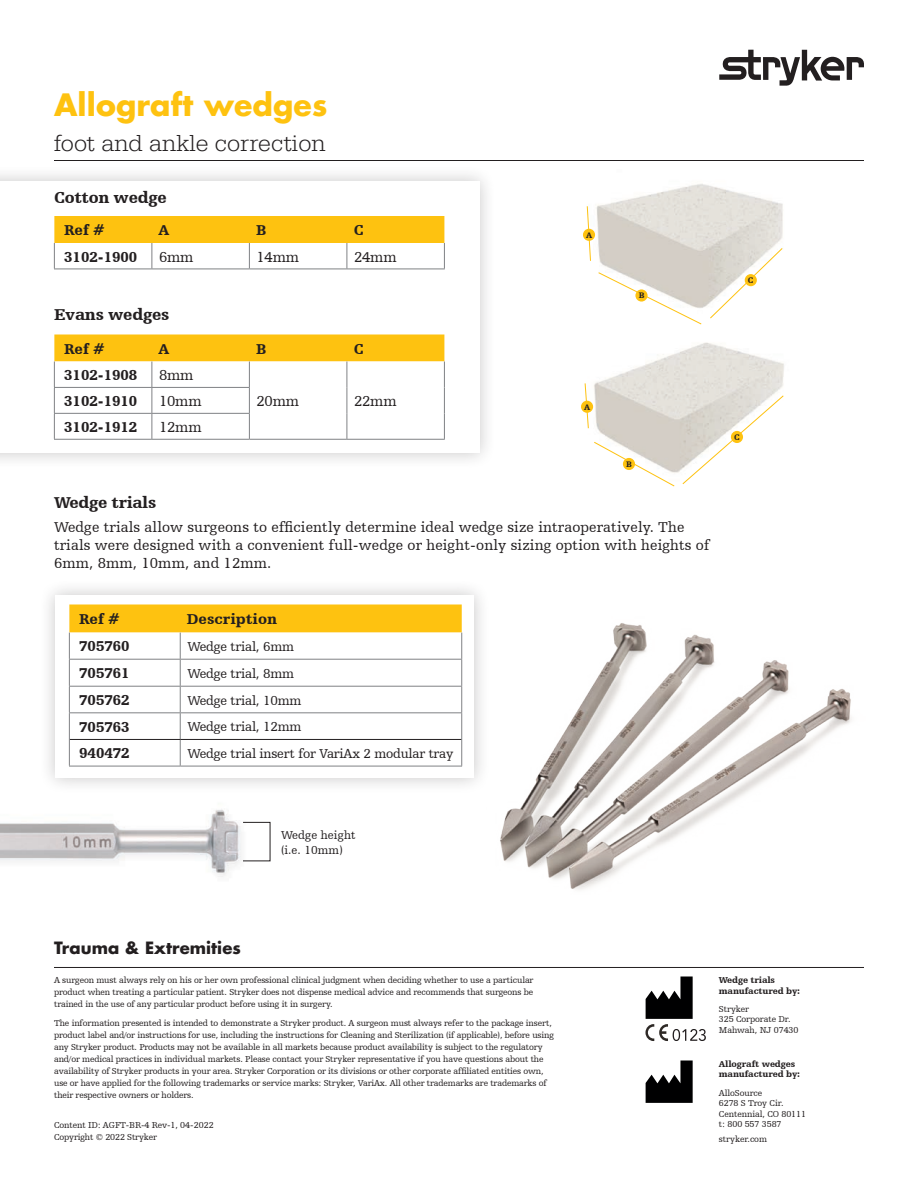
<style>
.page{position:relative;width:918px;height:1188px;background:#fff}
.page>*{position:absolute;margin:0;border:0;box-sizing:border-box;transform-origin:0 0}
.t1{font:700 30px "Futura For Stryker";letter-spacing:.005em;color:#fec210}
.t2{font:300 24px "URW Egyptienne TOT";letter-spacing:.005em;color:#231f20}
.t3{font:900 16.5px "Humanist Slabserif 712 BT";letter-spacing:-.015em;color:#231f20}
.t4{font:700 16.5px "Futura For Stryker";letter-spacing:.005em;color:#231f20}
.table_body-new{font:15px/18px "Humanist Slabserif 712 BT";letter-spacing:.005em;color:#231f20}
.table_head-new{font:900 15px "Humanist Slabserif 712 BT";color:#231f20}
.main_table_head-new{font:900 15px "Humanist Slabserif 712 BT";color:#231f20}
.table_body-new-2{font:13.5px "Humanist Slabserif 712 BT";letter-spacing:-.015em;color:#231f20}
.t5{font:12px/15px "Humanist Slabserif 712 BT";letter-spacing:.005em;color:#231f20}
.legal_info{font:9px/12px "Humanist Slabserif 712 BT";letter-spacing:-.015em;color:#231f20}
.legal_info-2{font:900 9px/10.5px "Humanist Slabserif 712 BT";letter-spacing:-.01em;color:#231f20}
.t6{font:900 8.4px "Humanist Slabserif 712 BT";color:#231f20}
.s1{font-family:"Humst Slab 712 BT"}
</style>
<div class="page">
<svg style="left:646px;top:1060px;width:47px;height:43px"></svg>
<svg style="left:645px;top:976px;width:61px;height:65px"></svg>
<svg style="left:719px;top:50px;width:145px;height:36px"></svg>
<hr style="left:54px;top:160px;width:810px;height:1px;background:#231f20">
<img style="left:0;top:809px;width:271px;height:68px">
<img style="left:500px;top:623px;width:352px;height:267px">
<img style="left:581px;top:184px;width:203px;height:289px">
<svg style="left:586px;top:205px;width:5px;height:57px"></svg>
<svg style="left:598px;top:272px;width:104px;height:53px"></svg>
<svg style="left:593px;top:441px;width:82px;height:46px"></svg>
<svg style="left:709px;top:247px;width:74px;height:72px"></svg>
<svg style="left:682px;top:395px;width:102px;height:90px"></svg>
<svg style="left:584px;top:383px;width:5px;height:46px"></svg>
<svg style="left:635px;top:289px;width:13px;height:13px"></svg>
<div style="left:583px;top:229px;width:12px;height:12px;background:#fec210;border-radius:50%"></div>
<div style="left:745px;top:274px;width:12px;height:12px;background:#fec210;border-radius:50%"></div>
<div style="left:581px;top:401px;width:12px;height:12px;background:#fec210;border-radius:50%"></div>
<div style="left:623px;top:458px;width:12px;height:12px;background:#fec210;border-radius:50%"></div>
<div style="left:731px;top:431px;width:12px;height:12px;background:#fec210;border-radius:50%"></div>
<div style="left:39px;top:579px;width:452px;height:216px;background:#231f20;opacity:.25"></div>
<svg style="left:56px;top:596px;width:418px;height:182px"></svg>
<div style="left:0;top:165px;width:496px;height:304px;background:#231f20;opacity:.25"></div>
<svg style="left:0;top:181px;width:480px;height:272px"></svg>
<hr style="left:54px;top:967px;width:810px;height:1px;background:#231f20">
<p class="t1" style="left:54px;top:85px;width:275px">Allograft wedges</p>
<p class="t2" style="left:54px;top:129px;width:273px">foot and ankle correction</p>
<p class="t3" style="left:54px;top:187px;width:114px">Cotton wedge</p>
<p class="main_table_head-new" style="left:64px;top:221px;width:42px">Ref #</p>
<p class="main_table_head-new" style="left:159px;top:221px;width:12px">A</p>
<p class="main_table_head-new" style="left:256px;top:221px;width:12px">B</p>
<p class="main_table_head-new" style="left:354px;top:221px;width:11px">C</p>
<p class="table_head-new" style="left:64px;top:247px;width:75px">3102-1900</p>
<p class="table_body-new" style="left:159px;top:247px;width:36px">6mm</p>
<p class="table_body-new" style="left:257px;top:247px;width:44px">14mm</p>
<p class="table_body-new" style="left:354px;top:247px;width:44px">24mm</p>
<p class="t3" style="left:54px;top:304px;width:117px">Evans wedges</p>
<p class="main_table_head-new" style="left:64px;top:339px;width:42px">Ref #</p>
<p class="main_table_head-new" style="left:159px;top:339px;width:12px">A</p>
<p class="main_table_head-new" style="left:256px;top:339px;width:12px">B</p>
<p class="main_table_head-new" style="left:354px;top:339px;width:11px">C</p>
<p class="table_head-new" style="left:64px;top:366px;width:75px">3102-1908</p>
<p class="table_body-new" style="left:159px;top:366px;width:36px">8mm</p>
<p class="table_head-new" style="left:64px;top:392px;width:75px">3102-1910</p>
<p class="table_body-new" style="left:159px;top:392px;width:44px">10mm</p>
<p class="table_body-new" style="left:257px;top:392px;width:44px">20mm</p>
<p class="table_body-new" style="left:354px;top:392px;width:44px">22mm</p>
<p class="table_head-new" style="left:64px;top:418px;width:75px">3102-1912</p>
<p class="table_body-new" style="left:159px;top:418px;width:44px">12mm</p>
<p class="t6" style="left:586px;top:230px;width:8px">A</p>
<p class="t6" style="left:639px;top:290px;width:7px">B</p>
<p class="t6" style="left:584px;top:402px;width:8px">A</p>
<p class="t6" style="left:626px;top:459px;width:7px">B</p>
<p class="t3" style="left:54px;top:492px;width:104px">Wedge trials</p>
<p class="table_body-new" style="left:54px;top:518px;width:657px">Wedge trials allow surgeons to efficiently determine ideal wedge size intraoperatively. The trials were designed with a convenient full-wedge or height-only sizing option with heights of<br>6mm, 8mm, 10mm, and 12mm.</p>
<p class="main_table_head-new" style="left:79px;top:610px;width:42px">Ref #</p>
<p class="main_table_head-new" style="left:187px;top:610px;width:92px">Description</p>
<p class="table_head-new" style="left:79px;top:637px;width:52px">705760</p>
<p class="table_body-new-2" style="left:187px;top:638px;width:108px">Wedge trial, 6mm</p>
<p class="table_head-new" style="left:79px;top:664px;width:52px">705761</p>
<p class="table_body-new-2" style="left:187px;top:665px;width:108px">Wedge trial, 8mm</p>
<p class="table_head-new" style="left:79px;top:691px;width:52px">705762</p>
<p class="table_body-new-2" style="left:187px;top:692px;width:116px">Wedge trial, 10mm</p>
<p class="table_head-new" style="left:79px;top:717px;width:52px">705763</p>
<p class="table_body-new-2" style="left:187px;top:719px;width:116px">Wedge trial, 12mm</p>
<p class="table_head-new" style="left:79px;top:744px;width:52px">940472</p>
<p class="table_body-new-2" style="left:187px;top:745px;width:268px">Wedge trial insert for VariAx 2 modular tray</p>
<p class="t6" style="left:748px;top:275px;width:7px">C</p>
<p class="t6" style="left:734px;top:432px;width:7px">C</p>
<p class="t5" style="left:281px;top:827px;width:76px">Wedge height (i.e. 10mm)</p>
<p class="t4" style="left:54px;top:937px;width:188px">Trauma &amp; Extremities</p>
<p class="legal_info" style="left:54px;top:974px;width:481px;text-align:justify">A surgeon must always rely on his or her own professional clinical judgment when deciding whether to use a particular product when treating a particular patient. Stryker does not dispense medical advice and recommends that surgeons be trained in the use of any particular product before using it in surgery.</p>
<p class="legal_info" style="left:54px;top:1017px;width:502px">The information presented is intended to demonstrate a Stryker product. A surgeon must always refer to the package insert, product label and/or instructions for use, including the instructions for Cleaning and Sterilization (if applicable), before using any Stryker product. Products may not be available in all markets because product availability is subject to the regulatory and/or medical practices in individual markets. Please contact your Stryker representative if you have questions about the availability of Stryker products in your area. Stryker Corporation or its divisions or other corporate affiliated entities own, use or have applied for the following trademarks or service marks: Stryker, VariAx. All other trademarks are trademarks of their respective owners or holders.</p>
<p class="legal_info" style="left:54px;top:1119px;width:161px">Content ID: AGFT-BR-4 <span class="s1">Rev-1</span>, <span class="s1">04-2022<br></span>Copyright © 20<span class="s1">22</span> Stryker</p>
<p class="legal_info-2" style="left:719px;top:975px;width:83px">Wedge trials manufactured by:</p>
<p class="legal_info" style="left:719px;top:1004px;width:81px;line-height:10.5px">Stryker<br>325 Corporate Dr.<br>Mahwah, NJ 07430</p>
<p class="legal_info-2" style="left:719px;top:1058px;width:83px">Allograft wedges manufactured by:</p>
<p class="legal_info" style="left:719px;top:1087px;width:89px;line-height:10.5px">AlloSource<br>6278 S Troy Cir.<br>Centennial, CO 80111 t: 800 557 3587</p>
<p class="legal_info" style="left:719px;top:1133px;width:50px">stryker.com</p>
</div>
